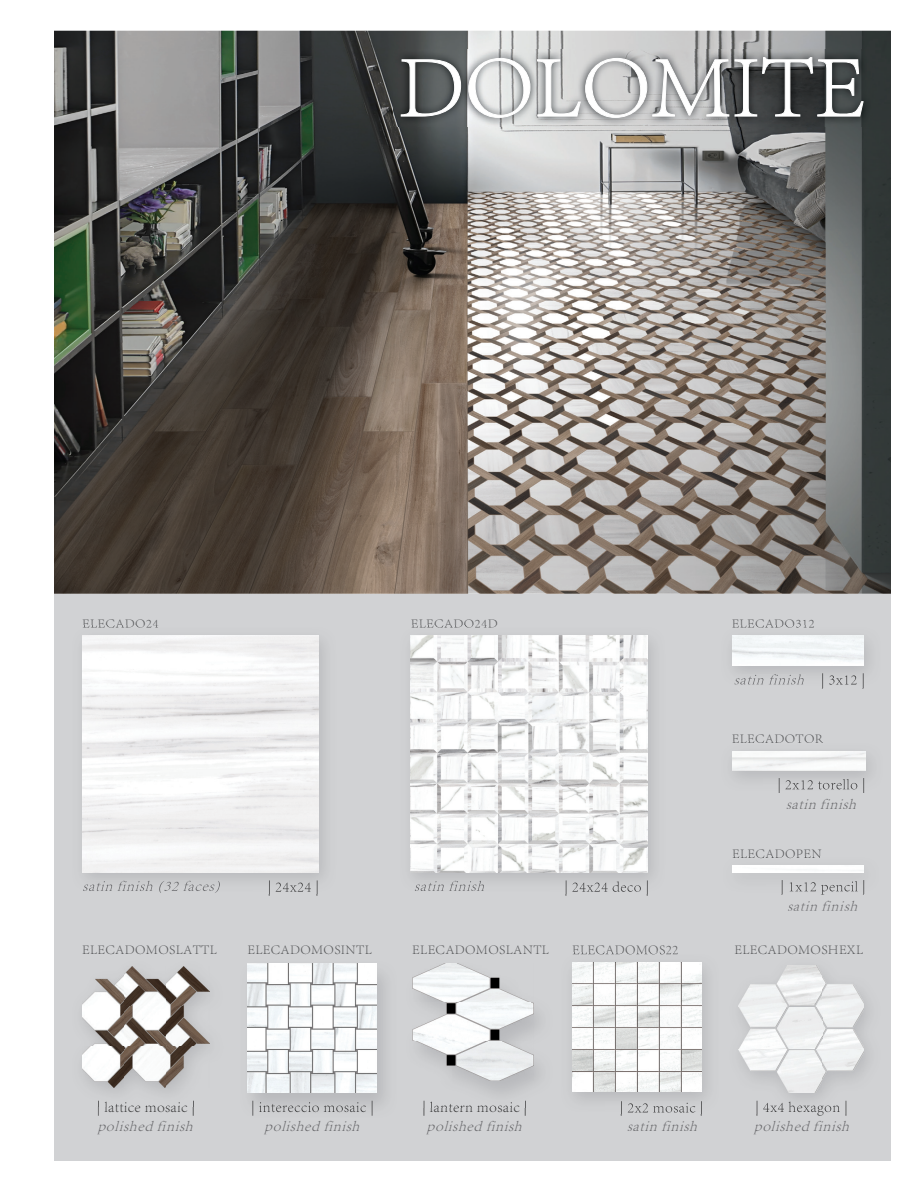
<style>
.page{position:relative;width:918px;height:1188px;background:#fff}
.page>*{position:absolute;margin:0;border:0;box-sizing:border-box;transform-origin:0 0}
.t1{font:300 90px "Adobe Song Std";color:#fff}
.t2{font:italic 300 15px "Adobe Song Std";letter-spacing:.05em;color:#69696c}
.t3{font:300 15px "Adobe Song Std";letter-spacing:.025em;color:#3e3e3f}
.t4{font:300 13.5px "Adobe Song Std";letter-spacing:.025em;color:#57585a}
</style>
<div class="page">
<div style="left:54px;top:594px;width:837px;height:567px;background:#d1d2d4"></div>
<img style="left:54px;top:31px;width:837px;height:563px">
<img style="left:82px;top:642px;width:242px;height:239px">
<img style="left:83px;top:626px;width:41px;height:2px">
<img style="left:125px;top:626px;width:33px;height:2px">
<img style="left:254px;top:880px;width:64px;height:13px">
<img style="left:82px;top:635px;width:237px;height:237px">
<img style="left:410px;top:635px;width:243px;height:246px">
<img style="left:411px;top:626px;width:42px;height:2px">
<img style="left:454px;top:626px;width:42px;height:2px">
<img style="left:550px;top:880px;width:98px;height:13px">
<img style="left:411px;top:635px;width:237px;height:237px">
<img style="left:732px;top:626px;width:43px;height:2px">
<img style="left:775px;top:626px;width:39px;height:2px">
<img style="left:807px;top:673px;width:57px;height:14px">
<img style="left:732px;top:635px;width:132px;height:31px">
<img style="left:735px;top:751px;width:134px;height:41px">
<img style="left:732px;top:742px;width:42px;height:1px">
<img style="left:775px;top:742px;width:48px;height:1px">
<img style="left:763px;top:778px;width:101px;height:14px">
<img style="left:732px;top:751px;width:133px;height:20px">
<img style="left:393px;top:49px;width:479px;height:77px">
<svg style="left:400px;top:59px;width:61px;height:58px"></svg>
<svg style="left:468px;top:58px;width:63px;height:60px"></svg>
<svg style="left:537px;top:57px;width:327px;height:61px"></svg>
<img style="left:412px;top:963px;width:127px;height:144px">
<img style="left:424px;top:1101px;width:102px;height:6px">
<img style="left:413px;top:964px;width:120px;height:117px">
<img style="left:247px;top:963px;width:138px;height:153px">
<img style="left:247px;top:1101px;width:125px;height:15px">
<img style="left:248px;top:964px;width:128px;height:128px">
<img style="left:98px;top:990px;width:112px;height:111px">
<img style="left:98px;top:1101px;width:96px;height:6px">
<img style="left:82px;top:966px;width:127px;height:121px">
<img style="left:732px;top:857px;width:133px;height:36px">
<img style="left:733px;top:856px;width:42px;height:2px">
<img style="left:775px;top:856px;width:46px;height:2px">
<img style="left:766px;top:880px;width:98px;height:13px">
<img style="left:732px;top:866px;width:132px;height:6px">
<img style="left:738px;top:1000px;width:129px;height:114px">
<img style="left:757px;top:1101px;width:89px;height:13px">
<img style="left:739px;top:965px;width:125px;height:127px">
<img style="left:573px;top:954px;width:134px;height:146px">
<img style="left:573px;top:953px;width:105px;height:1px">
<img style="left:621px;top:1101px;width:81px;height:12px">
<img style="left:572px;top:962px;width:130px;height:130px">
<img style="left:83px;top:881px;width:137px;height:12px">
<img style="left:415px;top:881px;width:69px;height:10px">
<img style="left:734px;top:674px;width:72px;height:11px">
<h1 class="t1" style="left:398px;top:35px;width:469px">DOLOMITE</h1>
<p class="t4" style="left:82px;top:615px;width:78px">ELECADO24</p>
<p class="t4" style="left:411px;top:615px;width:88px">ELECADO24D</p>
<p class="t4" style="left:732px;top:615px;width:85px">ELECADO312</p>
<p class="t4" style="left:82px;top:942px;width:136px">ELECADOMOSLATTL</p>
<p class="t4" style="left:248px;top:942px;width:126px">ELECADOMOSINTL</p>
<p class="t4" style="left:732px;top:731px;width:93px">ELECADOTOR</p>
<p class="t2" style="left:786px;top:795px;width:76px">satin finish</p>
<p class="t4" style="left:732px;top:846px;width:91px">ELECADOPEN</p>
<p class="t2" style="left:787px;top:897px;width:76px">satin finish</p>
<p class="t4" style="left:412px;top:942px;width:138px">ELECADOMOSLANTL</p>
<p class="t4" style="left:734px;top:942px;width:130px">ELECADOMOSHEXL</p>
<p class="t4" style="left:572px;top:942px;width:108px">ELECADOMOS22</p>
<p class="t3" style="left:97px;top:1098px;width:100px">| lattice mosaic |</p>
<p class="t3" style="left:422px;top:1098px;width:107px">| lantern mosaic |</p>
<p class="t2" style="left:97px;top:1117px;width:101px">polished finish</p>
<p class="t2" style="left:264px;top:1117px;width:101px">polished finish</p>
<p class="t2" style="left:426px;top:1117px;width:101px">polished finish</p>
<p class="t2" style="left:627px;top:1117px;width:76px">satin finish</p>
<p class="t2" style="left:754px;top:1117px;width:101px">polished finish</p>
</div>
